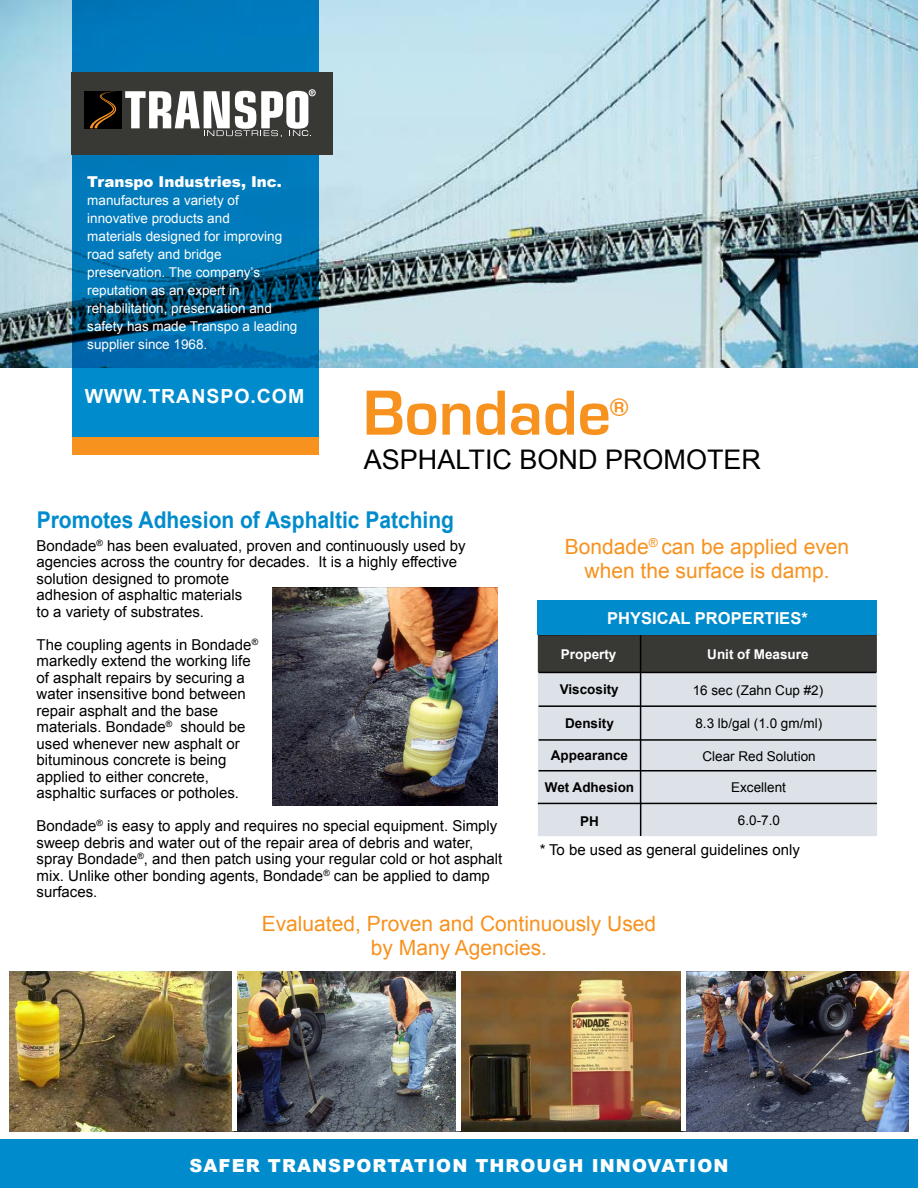
<style>
.page{position:relative;width:918px;height:1188px;background:#fff}
.page>*{position:absolute;margin:0;border:0;box-sizing:border-box;transform-origin:0 0}
.t1{font:700 66px "Eurostile";color:#f7921e}
.t2{font:27px "Arial";color:#000}
.t3{font:700 26.25px "Eurostile";color:#f7921e}
.t4{font:700 23.1px "Arial";color:#008ccc;scale:.91 1}
.t5{font:21px/24px "Arial";color:#f7921e;text-align:center}
.t6{font:700 19.5px "Arial";letter-spacing:.05em;color:#fff}
.t7{font:900 18px "Arial";letter-spacing:.06em;color:#fff}
.t8{font:700 16.5px "Arial";color:#fff}
.t9{font:15px/16.5px "Arial";color:#000}
.t10{font:900 15px "Arial";color:#fff}
.t11{font:13.5px/18px "Arial";color:#fff}
.t12{font:13.5px "Arial";color:#000}
.t13{font:700 13.5px "Arial";color:#000}
.t14{font:700 13.5px "Arial";color:#fff}
</style>
<div class="page">
<img style="left:0;top:0;width:918px;height:367px">
<svg style="left:72px;top:0;width:247px;height:438px;background:#0074af"></svg>
<div style="left:72px;top:73px;width:261px;height:82px;background:#383935"></div>
<div style="left:72px;top:438px;width:247px;height:17px;background:#f7921e"></div>
<img style="left:272px;top:587px;width:225px;height:218px">
<div style="left:84px;top:91px;width:38px;height:37px;background:#000"></div>
<svg style="left:90px;top:91px;width:27px;height:37px"></svg>
<svg style="left:125px;top:89px;width:191px;height:48px"></svg>
<img style="left:10px;top:971px;width:898px;height:160px">
<div style="left:0;top:1139px;width:918px;height:49px;background:#008ccc"></div>
<div style="left:232px;top:971px;width:5px;height:160px;background:#fff"></div>
<hr style="left:457px;top:971px;width:4px;height:160px;background:#fff">
<div style="left:681px;top:971px;width:5px;height:160px;background:#fff"></div>
<div style="left:538px;top:634px;width:339px;height:38px;background:#383935"></div>
<div style="left:538px;top:672px;width:339px;height:164px;background:#dde2e9"></div>
<hr style="left:538px;top:634px;width:80px;height:1px;background:#000">
<hr style="left:618px;top:634px;width:115px;height:1px;background:#000">
<hr style="left:640px;top:635px;width:1px;height:37px;background:#000">
<hr style="left:733px;top:634px;width:143px;height:1px;background:#000">
<hr style="left:539px;top:672px;width:79px;height:1px;background:#000">
<hr style="left:618px;top:672px;width:115px;height:1px;background:#000">
<hr style="left:640px;top:673px;width:1px;height:32px;background:#000">
<hr style="left:733px;top:672px;width:143px;height:1px;background:#000">
<hr style="left:539px;top:705px;width:79px;height:2px;background:#000">
<hr style="left:618px;top:705px;width:115px;height:2px;background:#000">
<hr style="left:640px;top:707px;width:1px;height:32px;background:#000">
<hr style="left:733px;top:705px;width:143px;height:2px;background:#000">
<hr style="left:539px;top:739px;width:79px;height:2px;background:#000">
<hr style="left:618px;top:739px;width:115px;height:2px;background:#000">
<svg style="left:640px;top:741px;width:1px;height:29px"></svg>
<hr style="left:733px;top:739px;width:143px;height:2px;background:#000">
<hr style="left:539px;top:770px;width:79px;height:1px;background:#000">
<hr style="left:618px;top:770px;width:115px;height:1px;background:#000">
<hr style="left:640px;top:771px;width:1px;height:33px;background:#000">
<hr style="left:733px;top:770px;width:143px;height:1px;background:#000">
<div style="left:538px;top:600px;width:339px;height:34px;background:#008ccc"></div>
<hr style="left:640px;top:804px;width:1px;height:32px;background:#000">
<hr style="left:538px;top:803px;width:103px;height:1px;background:#000">
<hr style="left:640px;top:803px;width:237px;height:1px;background:#000">
<p class="t10" style="left:87px;top:171px;width:196px">Transpo Industries, Inc.</p>
<p class="t11" style="left:87px;top:191px;width:212px">manufactures a variety of innovative products and<br>materials designed for improving road safety and bridge preservation. The company’s reputation as an expert in rehabilitation, preservation and safety has made Transpo a leading supplier since 1968.</p>
<h3 class="t6" style="left:85px;top:383px;width:221px">WWW.TRANSPO.COM</h3>
<h1 class="t1" style="left:363px;top:377px;width:250px">Bondade</h1>
<h2 class="t2" style="left:364px;top:441px;width:399px">ASPHALTIC BOND PROMOTER</h2>
<h3 class="t3" style="left:610px;top:393px;width:21px">®</h3>
<h3 class="t4" style="left:37px;top:504px;width:460px">Promotes Adhesion of Asphaltic Patching</h3>
<p class="t9" style="left:37px;top:537px;width:431px">Bondade<sup>®</sup> has been evaluated, proven and continuously used by agencies across the country for decades. It is a highly effective solution designed to promote<br>adhesion of asphaltic materials<br>to a variety of substrates.</p>
<p class="t9" style="left:37px;top:636px;width:223px">The coupling agents in Bondade<sup>® </sup>markedly extend the working life of asphalt repairs by securing a water insensitive bond between repair asphalt and the base materials. Bondade<sup>®</sup> should be used whenever new asphalt or bituminous concrete is being applied to either concrete, asphaltic surfaces or potholes.</p>
<p class="t9" style="left:37px;top:817px;width:467px">Bondade<sup>®</sup> is easy to apply and requires no special equipment. Simply sweep debris and water out of the repair area of debris and water, spray Bondade<sup>®</sup>, and then patch using your regular cold or hot asphalt mix. Unlike other bonding agents, Bondade<sup>®</sup> can be applied to damp surfaces.</p>
<h3 class="t5" style="left:565px;top:535px;width:286px">Bondade<sup>®</sup> can be applied even when the surface is damp.</h3>
<p class="t8" style="left:607px;top:607px;width:202px">PHYSICAL PROPERTIES*</p>
<p class="t14" style="left:561px;top:645px;width:57px">Property</p>
<p class="t14" style="left:707px;top:644px;width:103px">Unit of Measure</p>
<p class="t13" style="left:560px;top:680px;width:61px">Viscosity</p>
<p class="t13" style="left:565px;top:714px;width:50px">Density</p>
<p class="t13" style="left:551px;top:746px;width:79px">Appearance</p>
<p class="t13" style="left:545px;top:778px;width:91px">Wet Adhesion</p>
<p class="t12" style="left:693px;top:681px;width:132px">16 sec (Zahn Cup #2)</p>
<p class="t12" style="left:695px;top:714px;width:128px">8.3 lb/gal (1.0 gm/ml)</p>
<p class="t12" style="left:702px;top:747px;width:115px">Clear Red Solution</p>
<p class="t12" style="left:731px;top:778px;width:56px">Excellent</p>
<p class="t13" style="left:580px;top:812px;width:20px">PH</p>
<p class="t12" style="left:738px;top:811px;width:44px">6.0-7.0</p>
<p class="t9" style="left:540px;top:841px;width:262px">* To be used as general guidelines only</p>
<h3 class="t5" style="left:262px;top:911px;width:396px">Evaluated, Proven and Continuously Used by Many Agencies.</h3>
<p class="t7" style="left:189px;top:1153px;width:540px">SAFER TRANSPORTATION THROUGH INNOVATION</p>
</div>
